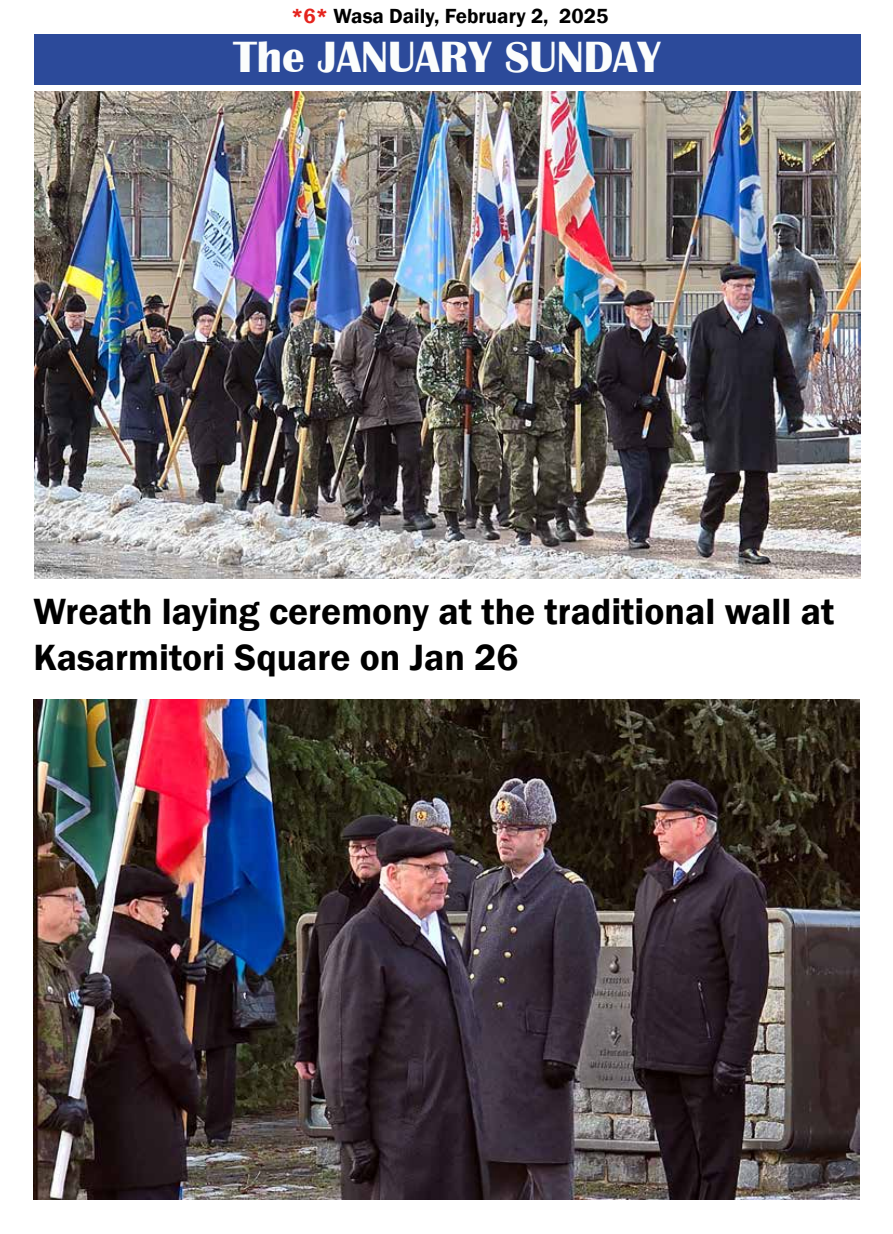
<style>
.page{position:relative;width:893px;height:1234px;background:#fff}
.page>*{position:absolute;margin:0;border:0;box-sizing:border-box;transform-origin:0 0}
.t1{font:700 45px "Britannic";color:#fbfdfc}
.t2{font:600 37.5px/45px "Franklin Gothic";color:#000}
.t3{font:600 21px "Franklin Gothic";color:#000}
.s1{color:#e5231d}
</style>
<div class="page">
<div style="left:34px;top:34px;width:826px;height:51px;background:#2c4a9a"></div>
<img style="left:34px;top:91px;width:826px;height:487px">
<img style="left:33px;top:699px;width:826px;height:500px">
<p class="t3" style="left:291px;top:3px;width:319px"><span class="s1">*6*</span> Wasa Daily, February 2, 2025</p>
<p class="t1" style="left:234px;top:32px;width:428px">The JANUARY SUNDAY</p>
<p class="t2" style="left:33px;top:589px;width:802px">Wreath laying ceremony at the traditional wall at<br>Kasarmitori Square on Jan 26</p>
</div>
